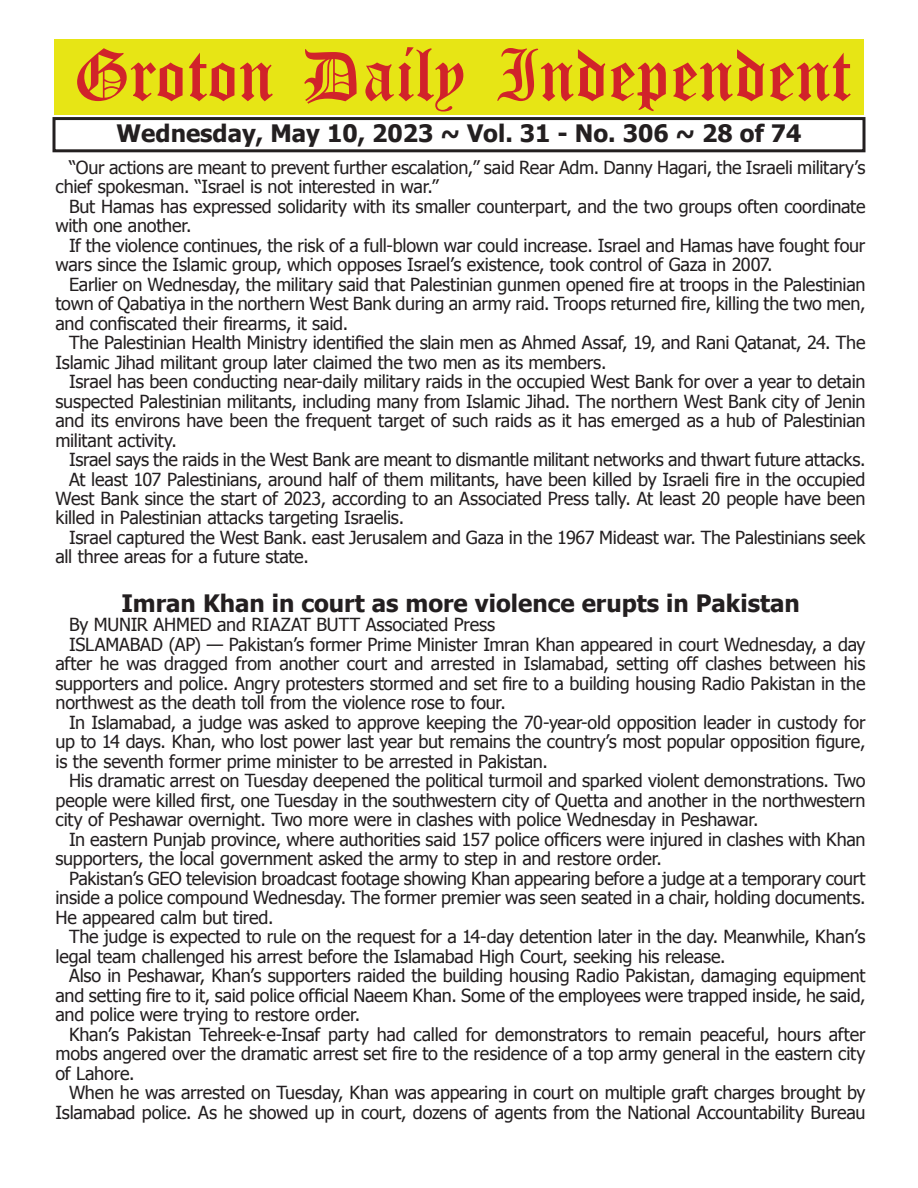
<style>
.page{position:relative;width:918px;height:1188px;background:#fff}
.page>*{position:absolute;margin:0;border:0;box-sizing:border-box;transform-origin:0 0}
.t1{font:54px "Old English Five";color:#d1232a}
.t2{font:700 24px "Tahoma";color:#231f20}
.t3{font:18px/19.5px "Tahoma";letter-spacing:-.015em;color:#231f20}
</style>
<div class="page">
<div style="left:52px;top:117px;width:814px;height:35px;border:3px solid #231f20"></div>
<div style="left:54px;top:40px;width:810px;height:75px;background:#e7e515"></div>
<h1 class="t1" style="left:73px;top:50px;width:779px">Groton Daily Independent</h1>
<h2 class="t2" style="left:117px;top:116px;width:686px">Wednesday, May 10, 2023 ~ Vol. 31 - No. 306 ~ 28 of 74</h2>
<p class="t3" style="left:56px;top:156px;width:811px;text-indent:14px">“Our actions are meant to prevent further escalation,” said Rear Adm. Danny Hagari, the Israeli military’s chief spokesman. “Israel is not interested in war.”</p>
<p class="t3" style="left:56px;top:195px;width:811px;text-indent:14px">But Hamas has expressed solidarity with its smaller counterpart, and the two groups often coordinate with one another.</p>
<p class="t3" style="left:56px;top:234px;width:811px;text-indent:14px">If the violence continues, the risk of a full-blown war could increase. Israel and Hamas have fought four wars since the Islamic group, which opposes Israel’s existence, took control of Gaza in 2007.</p>
<p class="t3" style="left:56px;top:273px;width:812px;text-align:justify;text-indent:14px">Earlier on Wednesday, the military said that Palestinian gunmen opened fire at troops in the Palestinian town of Qabatiya in the northern West Bank during an army raid. Troops returned fire, killing the two men, and confiscated their firearms, it said.</p>
<p class="t3" style="left:56px;top:332px;width:812px;text-indent:14px">The Palestinian Health Ministry identified the slain men as Ahmed Assaf, 19, and Rani Qatanat, 24. The<br>Islamic Jihad militant group later claimed the two men as its members.</p>
<p class="t3" style="left:56px;top:371px;width:812px;text-align:justify;text-indent:14px">Israel has been conducting near-daily military raids in the occupied West Bank for over a year to detain suspected Palestinian militants, including many from Islamic Jihad. The northern West Bank city of Jenin and its environs have been the frequent target of such raids as it has emerged as a hub of Palestinian militant activity.</p>
<p class="t3" style="left:69px;top:449px;width:798px">Israel says the raids in the West Bank are meant to dismantle militant networks and thwart future attacks.</p>
<p class="t3" style="left:69px;top:468px;width:798px">At least 107 Palestinians, around half of them militants, have been killed by Israeli fire in the occupied</p>
<p class="t3" style="left:56px;top:488px;width:811px">West Bank since the start of 2023, according to an Associated Press tally. At least 20 people have been</p>
<p class="t3" style="left:56px;top:507px;width:350px">killed in Palestinian attacks targeting Israelis.</p>
<p class="t3" style="left:69px;top:527px;width:798px">Israel captured the West Bank. east Jerusalem and Gaza in the 1967 Mideast war. The Palestinians seek</p>
<p class="t3" style="left:56px;top:546px;width:255px">all three areas for a future state.</p>
<h2 class="t2" style="left:121px;top:586px;width:680px">Imran Khan in court as more violence erupts in Pakistan</h2>
<p class="t3" style="left:69px;top:614px;width:428px">By MUNIR AHMED and RIAZAT BUTT Associated Press</p>
<p class="t3" style="left:69px;top:634px;width:798px">ISLAMABAD (AP) — Pakistan’s former Prime Minister Imran Khan appeared in court Wednesday, a day</p>
<p class="t3" style="left:56px;top:653px;width:812px">after he was dragged from another court and arrested in Islamabad, setting off clashes between his</p>
<p class="t3" style="left:56px;top:673px;width:812px">supporters and police. Angry protesters stormed and set fire to a building housing Radio Pakistan in the</p>
<p class="t3" style="left:56px;top:692px;width:452px">northwest as the death toll from the violence rose to four.</p>
<p class="t3" style="left:69px;top:712px;width:798px">In Islamabad, a judge was asked to approve keeping the 70-year-old opposition leader in custody for</p>
<p class="t3" style="left:56px;top:731px;width:811px">up to 14 days. Khan, who lost power last year but remains the country’s most popular opposition figure,</p>
<p class="t3" style="left:56px;top:751px;width:494px">is the seventh former prime minister to be arrested in Pakistan.</p>
<p class="t3" style="left:69px;top:770px;width:798px">His dramatic arrest on Tuesday deepened the political turmoil and sparked violent demonstrations. Two</p>
<p class="t3" style="left:56px;top:790px;width:812px">people were killed first, one Tuesday in the southwestern city of Quetta and another in the northwestern</p>
<p class="t3" style="left:56px;top:809px;width:705px">city of Peshawar overnight. Two more were in clashes with police Wednesday in Peshawar.</p>
<p class="t3" style="left:69px;top:829px;width:798px">In eastern Punjab province, where authorities said 157 police officers were injured in clashes with Khan</p>
<p class="t3" style="left:56px;top:848px;width:608px">supporters, the local government asked the army to step in and restore order.</p>
<p class="t3" style="left:69px;top:868px;width:798px">Pakistan’s GEO television broadcast footage showing Khan appearing before a judge at a temporary court</p>
<p class="t3" style="left:56px;top:887px;width:812px">inside a police compound Wednesday. The former premier was seen seated in a chair, holding documents.</p>
<p class="t3" style="left:56px;top:907px;width:219px">He appeared calm but tired.</p>
<p class="t3" style="left:69px;top:926px;width:798px">The judge is expected to rule on the request for a 14-day detention later in the day. Meanwhile, Khan’s</p>
<p class="t3" style="left:56px;top:946px;width:672px">legal team challenged his arrest before the Islamabad High Court, seeking his release.</p>
<p class="t3" style="left:69px;top:965px;width:798px">Also in Peshawar, Khan’s supporters raided the building housing Radio Pakistan, damaging equipment</p>
<p class="t3" style="left:56px;top:985px;width:811px">and setting fire to it, said police official Naeem Khan. Some of the employees were trapped inside, he said,</p>
<p class="t3" style="left:56px;top:1004px;width:306px">and police were trying to restore order.</p>
<p class="t3" style="left:69px;top:1024px;width:798px">Khan’s Pakistan Tehreek-e-Insaf party had called for demonstrators to remain peaceful, hours after</p>
<p class="t3" style="left:56px;top:1043px;width:812px">mobs angered over the dramatic arrest set fire to the residence of a top army general in the eastern city</p>
<p class="t3" style="left:56px;top:1063px;width:81px">of Lahore.</p>
<p class="t3" style="left:69px;top:1082px;width:798px">When he was arrested on Tuesday, Khan was appearing in court on multiple graft charges brought by</p>
<p class="t3" style="left:56px;top:1102px;width:812px">Islamabad police. As he showed up in court, dozens of agents from the National Accountability Bureau</p>
</div>
